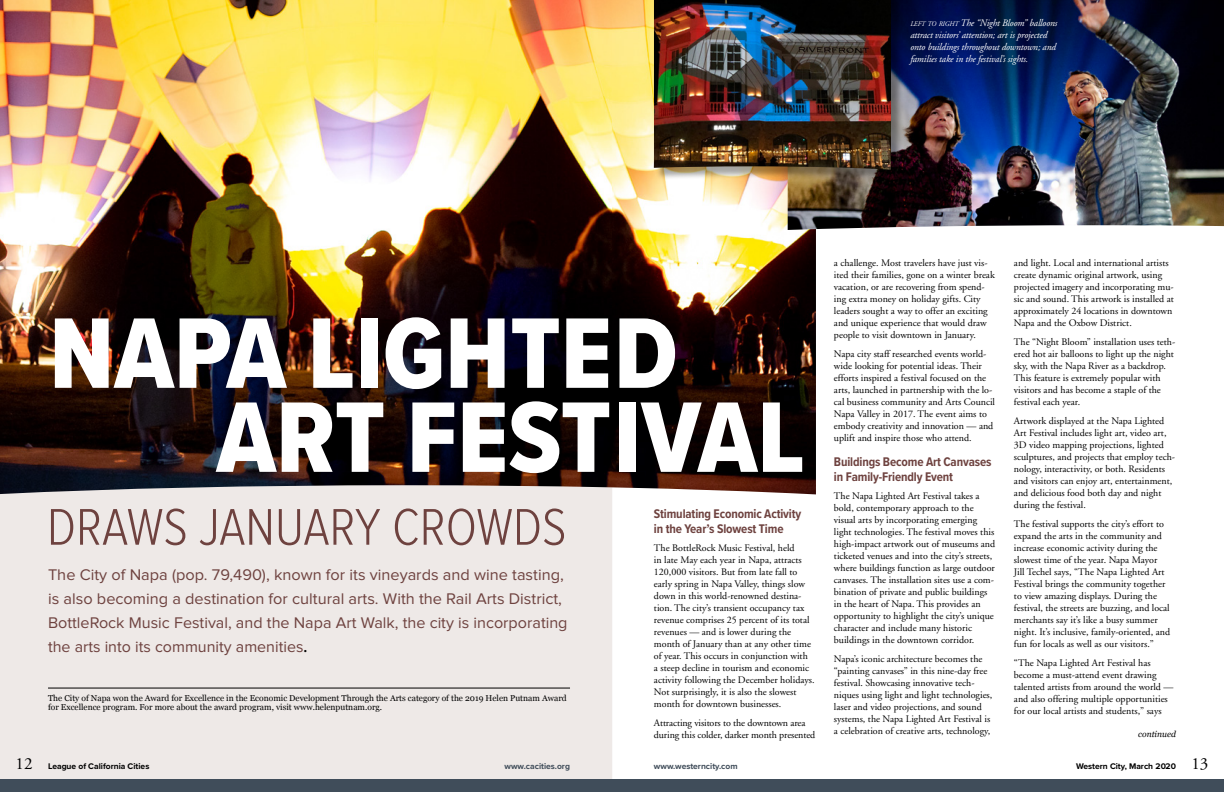
<style>
.page{position:relative;width:1224px;height:792px;background:#fff}
.page>*{position:absolute;margin:0;border:0;box-sizing:border-box;transform-origin:0 0}
.t1{font:104px/84px "Proxima Nova Cond Extrabld";color:#fff}
.t2{font:300 53.4px "Proxima Nova Cond";color:#6e423f}
.t3{font:16px/24px "Proxima Nova";color:#6e423f}
.t4{font:700 13px/15px "Proxima Nova Cond";letter-spacing:-.01em;color:#6e423f}
.t5{font:10px/12px "Adobe Garamond";color:#000}
.t6{font:italic 10px/12px "Adobe Garamond";letter-spacing:-.01em;color:#fff;scale:.96 1}
.t7{font:8.5px/9.5px "Georgia";color:#000}
.t8{font:700 8.5px "Proxima Nova";color:#000}
.t9{font:700 8.5px "Proxima Nova";color:#404d5a}
.t10{font:italic 8.5px "Georgia";color:#000}
.s1{font-size:7px}
.s2{font-weight:600;color:#000}
.s3{font-family:"Adobe Garamond Pro";font-weight:400;font-size:17px}
</style>
<div class="page">
<div style="left:0;top:480px;width:612px;height:312px;background:#eee9e7"></div>
<img style="left:0;top:0;width:816px;height:494px">
<hr style="left:48px;top:688px;width:522px;height:1px;background:#000">
<div style="left:0;top:780px;width:612px;height:12px;background:#404d5a"></div>
<img style="left:788px;top:0;width:436px;height:230px">
<div style="left:655px;top:0;width:248px;height:182px;background:#000;opacity:.35"></div>
<img style="left:654px;top:0;width:237px;height:170px">
<div style="left:612px;top:780px;width:612px;height:12px;background:#404d5a"></div>
<p class="t6" style="left:910px;top:18px;width:155px"><span class="s1">LEFT TO RIGHT</span> The “Night Bloom” balloons attract visitors’ attention; art is projected onto buildings throughout downtown; and families take in the festival’s sights.</p>
<p class="t1" style="left:216px;top:310px;width:590px;text-indent:-167px">NAPA LIGHTED<br>ART FESTIVAL</p>
<p class="t2" style="left:47px;top:503px;width:521px">DRAWS JANUARY CROWDS</p>
<p class="t4" style="left:654px;top:506px;width:149px">Stimulating Economic Activity in the Year’s Slowest Time</p>
<p class="t5" style="left:654px;top:542px;width:162px">The BottleRock Music Festival, held<br>in late May each year in Napa, attracts 120,000 visitors. But from late fall to early spring in Napa Valley, things slow down in this world-renowned destina&shy;tion. The city’s transient occupancy tax revenue comprises 25 percent of its total revenues — and is lower during the month of January than at any other time of year. This occurs in conjunction with<br>a steep decline in tourism and economic activity following the December holidays.<br>Not surprisingly, it is also the slowest month for downtown businesses.</p>
<p class="t5" style="left:654px;top:717px;width:163px">Attracting visitors to the downtown area during this colder, darker month presented</p>
<p class="t3" style="left:48px;top:563px;width:521px">The City of Napa (pop. 79,490), known for its vineyards and wine tasting, is also becoming a destination for cultural arts. With the Rail Arts District, BottleRock Music Festival, and the Napa Art Walk, the city is incorporating the arts into its community amenities<span class="s2">.</span></p>
<p class="t7" style="left:48px;top:693px;width:520px">The City of Napa won the Award for Excellence in the Economic Development Through the Arts category of the 2019 Helen Putnam Award for Excellence program. For more about the award program, visit www.helenputnam.org.</p>
<p class="t5" style="left:834px;top:257px;width:162px">a challenge. Most travelers have just vis&shy;ited their families, gone on a winter break vacation, or are recovering from spend&shy;ing extra money on holiday gifts. City leaders sought a way to offer an exciting and unique experience that would draw people to visit downtown in January.</p>
<p class="t5" style="left:834px;top:348px;width:163px">Napa city staff researched events world&shy;wide looking for potential ideas. Their efforts inspired a festival focused on the arts, launched in partnership with the lo&shy;cal business community and Arts Council Napa Valley in 2017. The event aims to embody creativity and innovation — and uplift and inspire those who attend.</p>
<p class="t4" style="left:834px;top:454px;width:159px">Buildings Become Art Canvases in Family-Friendly Event</p>
<p class="t5" style="left:834px;top:490px;width:163px">The Napa Lighted Art Festival takes a bold, contemporary approach to the visual arts by incorporating emerging light technologies. The festival moves this high-impact artwork out of museums and ticketed venues and into the city’s streets, where buildings function as large outdoor canvases. The installation sites use a com&shy;bination of private and public buildings in the heart of Napa. This provides an opportunity to highlight the city’s unique character and include many historic buildings in the downtown corridor.</p>
<p class="t5" style="left:834px;top:653px;width:160px">Napa’s iconic architecture becomes the “painting canvases” in this nine-day free festival. Showcasing innovative tech&shy;niques using light and light technologies, laser and video projections, and sound systems, the Napa Lighted Art Festival is a celebration of creative arts, technology,</p>
<p class="t5" style="left:1014px;top:257px;width:161px">and light. Local and international artists create dynamic original artwork, using projected imagery and incorporating mu&shy;sic and sound. This artwork is installed at approximately 24 locations in downtown Napa and the Oxbow District.</p>
<p class="t5" style="left:1014px;top:336px;width:163px">The “Night Bloom” installation uses teth&shy;ered hot air balloons to light up the night sky, with the Napa River as a backdrop.<br>This feature is extremely popular with visitors and has become a staple of the festival each year.</p>
<p class="t5" style="left:1014px;top:415px;width:163px">Artwork displayed at the Napa Lighted Art Festival includes light art, video art, 3D video mapping projections, lighted sculptures, and projects that employ tech&shy;nology, interactivity, or both. Residents and visitors can enjoy art, entertainment, and delicious food both day and night during the festival.</p>
<p class="t5" style="left:1014px;top:518px;width:158px">The festival supports the city’s effort to expand the arts in the community and increase economic activity during the slowest time of the year. Napa Mayor Jill Techel says, “The Napa Lighted Art Festival brings the community together to view amazing displays. During the festival, the streets are buzzing, and local merchants say it’s like a busy summer night. It’s inclusive, family-oriented, and fun for locals as well as our visitors.”</p>
<p class="t5" style="left:1014px;top:657px;width:161px">“The Napa Lighted Art Festival has become a must-attend event drawing talented artists from around the world — and also offering multiple opportunities for our local artists and students,” says</p>
<p class="t10" style="left:1138px;top:728px;width:39px">continued</p>
<p class="t8" style="left:16px;top:760px;width:135px"><span class="s3">12</span> League of California Cities</p>
<p class="t9" style="left:505px;top:760px;width:67px">www.cacities.org</p>
<p class="t9" style="left:654px;top:760px;width:85px">www.westerncity.com</p>
<p class="t8" style="left:1076px;top:760px;width:134px">Western City, March 2020 <span class="s3">13</span></p>
</div>
